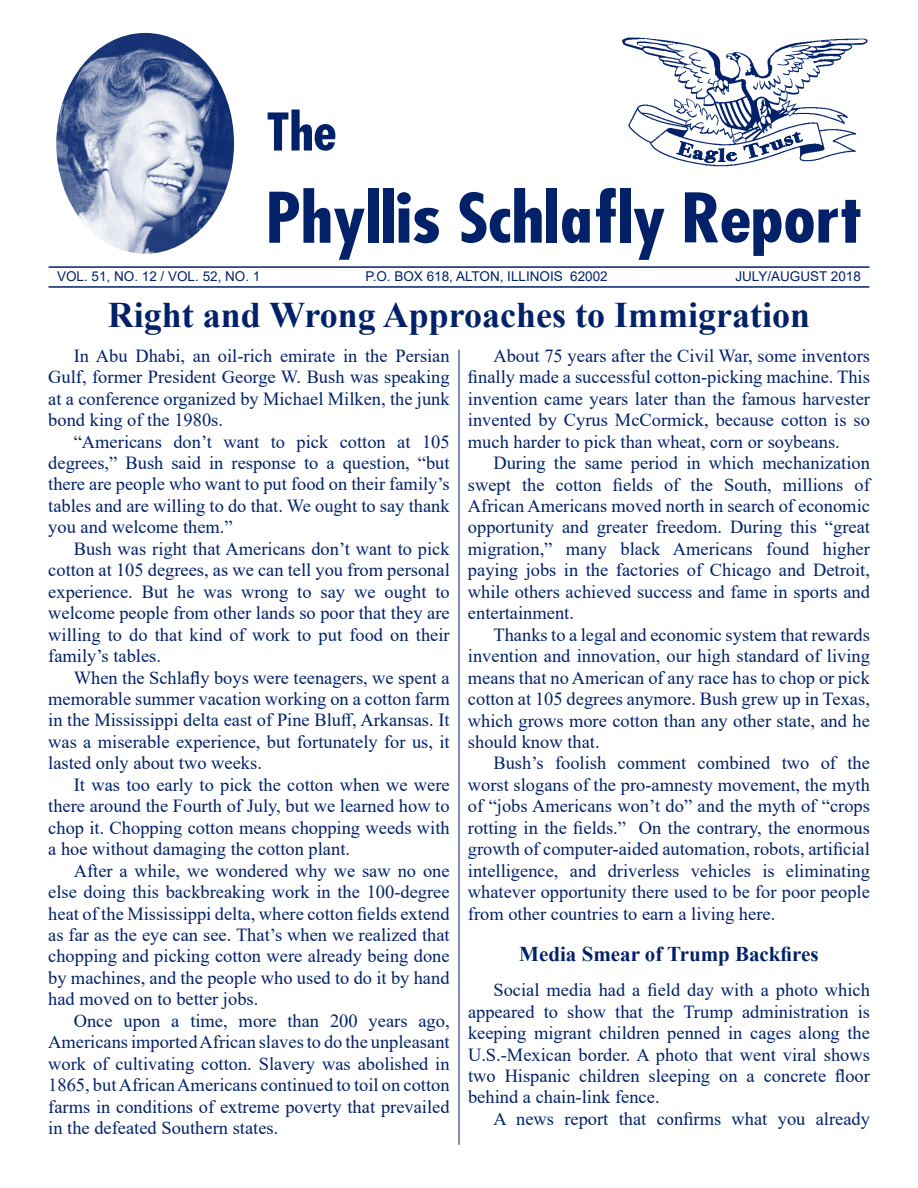
<style>
.page{position:relative;width:918px;height:1188px;background:#fff}
.page>*{position:absolute;margin:0;border:0;box-sizing:border-box;transform-origin:0 0}
.t1{font:700 36px "Times New Roman";color:#022169}
.t2{font:700 21px "Times New Roman";color:#022169}
.t3{font:18.45px/21.5px "Times New Roman";color:#022169;text-align:justify}
.t4{font:13.5px "Arial";color:#022169}
</style>
<div class="page">
<hr style="left:49px;top:286px;width:820px;height:2px;background:#022169">
<hr style="left:49px;top:266px;width:820px;height:2px;background:#022169">
<hr style="left:459px;top:350px;width:1px;height:795px;background:#022169">
<svg style="left:268px;top:110px;width:68px;height:41px"></svg>
<svg style="left:269px;top:188px;width:96px;height:72px"></svg>
<div style="left:368px;top:188px;width:11px;height:55px;background:#022169"></div>
<div style="left:383px;top:188px;width:11px;height:55px;background:#022169"></div>
<svg style="left:397px;top:192px;width:42px;height:51px"></svg>
<svg style="left:460px;top:188px;width:82px;height:55px"></svg>
<div style="left:546px;top:188px;width:11px;height:55px;background:#022169"></div>
<svg style="left:562px;top:208px;width:28px;height:35px"></svg>
<svg style="left:596px;top:188px;width:20px;height:55px"></svg>
<div style="left:620px;top:188px;width:10px;height:55px;background:#022169"></div>
<svg style="left:634px;top:209px;width:31px;height:51px"></svg>
<img style="left:56px;top:33px;width:178px;height:221px">
<img style="left:623px;top:37px;width:244px;height:122px">
<svg style="left:676px;top:129px;width:184px;height:127px"></svg>
<p class="t4" style="left:57px;top:267px;width:205px">VOL. 51, NO. 12 / VOL. 52, NO. 1</p>
<p class="t4" style="left:366px;top:267px;width:244px">P.O. BOX 618, ALTON, ILLINOIS 62002</p>
<p class="t4" style="left:735px;top:267px;width:127px">JULY/AUGUST 2018</p>
<h1 class="t1" style="left:108px;top:289px;width:704px">Right and Wrong Approaches to Immigration</h1>
<p class="t3" style="left:48px;top:344px;width:403px;text-indent:25px">In Abu Dhabi, an oil-rich emirate in the Persian Gulf, former President George W. Bush was speaking at a conference organized by Michael Milken, the junk bond king of the 1980s.</p>
<p class="t3" style="left:48px;top:430px;width:403px;text-indent:25px">“Americans don’t want to pick cotton at 105 degrees,” Bush said in response to a question, “but there are people who want to put food on their family’s tables and are willing to do that. We ought to say thank you and welcome them.”</p>
<p class="t3" style="left:48px;top:537px;width:403px;text-indent:25px">Bush was right that Americans don’t want to pick cotton at 105 degrees, as we can tell you from personal experience. But he was wrong to say we ought to welcome people from other lands so poor that they are willing to do that kind of work to put food on their family’s tables.</p>
<p class="t3" style="left:48px;top:666px;width:403px;text-indent:26px">When the Schlafly boys were teenagers, we spent a memorable summer vacation working on a cotton farm in the Mississippi delta east of Pine Bluff, Arkansas. It was a miserable experience, but fortunately for us, it lasted only about two weeks.</p>
<p class="t3" style="left:48px;top:773px;width:403px;text-indent:25px">It was too early to pick the cotton when we were there around the Fourth of July, but we learned how to chop it. Chopping cotton means chopping weeds with a hoe without damaging the cotton plant.</p>
<p class="t3" style="left:48px;top:859px;width:403px;text-indent:26px">After a while, we wondered why we saw no one else doing this backbreaking work in the 100-degree heat of the Mississippi delta, where cotton fields extend as far as the eye can see. That’s when we realized that chopping and picking cotton were already being done by machines, and the people who used to do it by hand had moved on to better jobs.</p>
<p class="t3" style="left:48px;top:1009px;width:403px;text-indent:25px">Once upon a time, more than 200 years ago, Americans imported African slaves to do the unpleasant work of cultivating cotton. Slavery was abolished in 1865, but African Americans continued to toil on cotton farms in conditions of extreme poverty that prevailed in the defeated Southern states.</p>
<p class="t3" style="left:468px;top:344px;width:404px;text-indent:25px">About 75 years after the Civil War, some inventors finally made a successful cotton-picking machine. This invention came years later than the famous harvester invented by Cyrus McCormick, because cotton is so much harder to pick than wheat, corn or soybeans.</p>
<p class="t3" style="left:468px;top:452px;width:404px;text-indent:25px">During the same period in which mechanization swept the cotton fields of the South, millions of African Americans moved north in search of economic opportunity and greater freedom. During this “great migration,” many black Americans found higher paying jobs in the factories of Chicago and Detroit, while others achieved success and fame in sports and entertainment.</p>
<p class="t3" style="left:468px;top:623px;width:404px;text-indent:25px">Thanks to a legal and economic system that rewards invention and innovation, our high standard of living means that no American of any race has to chop or pick cotton at 105 degrees anymore. Bush grew up in Texas, which grows more cotton than any other state, and he should know that.</p>
<p class="t3" style="left:468px;top:752px;width:404px;text-indent:26px">Bush’s foolish comment combined two of the worst slogans of the pro-amnesty movement, the myth of “jobs Americans won’t do” and the myth of “crops rotting in the fields.” On the contrary, the enormous growth of computer-aided automation, robots, artificial intelligence, and driverless vehicles is eliminating whatever opportunity there used to be for poor people from other countries to earn a living here.</p>
<p class="t2" style="left:519px;top:939px;width:301px">Media Smear of Trump Backfires</p>
<p class="t3" style="left:468px;top:979px;width:404px;text-indent:25px">Social media had a field day with a photo which appeared to show that the Trump administration is keeping migrant children penned in cages along the U.S.-Mexican border. A photo that went viral shows two Hispanic children sleeping on a concrete floor behind a chain-link fence.</p>
<p class="t3" style="left:494px;top:1107px;width:378px">A news report that confirms what you already</p>
</div>
